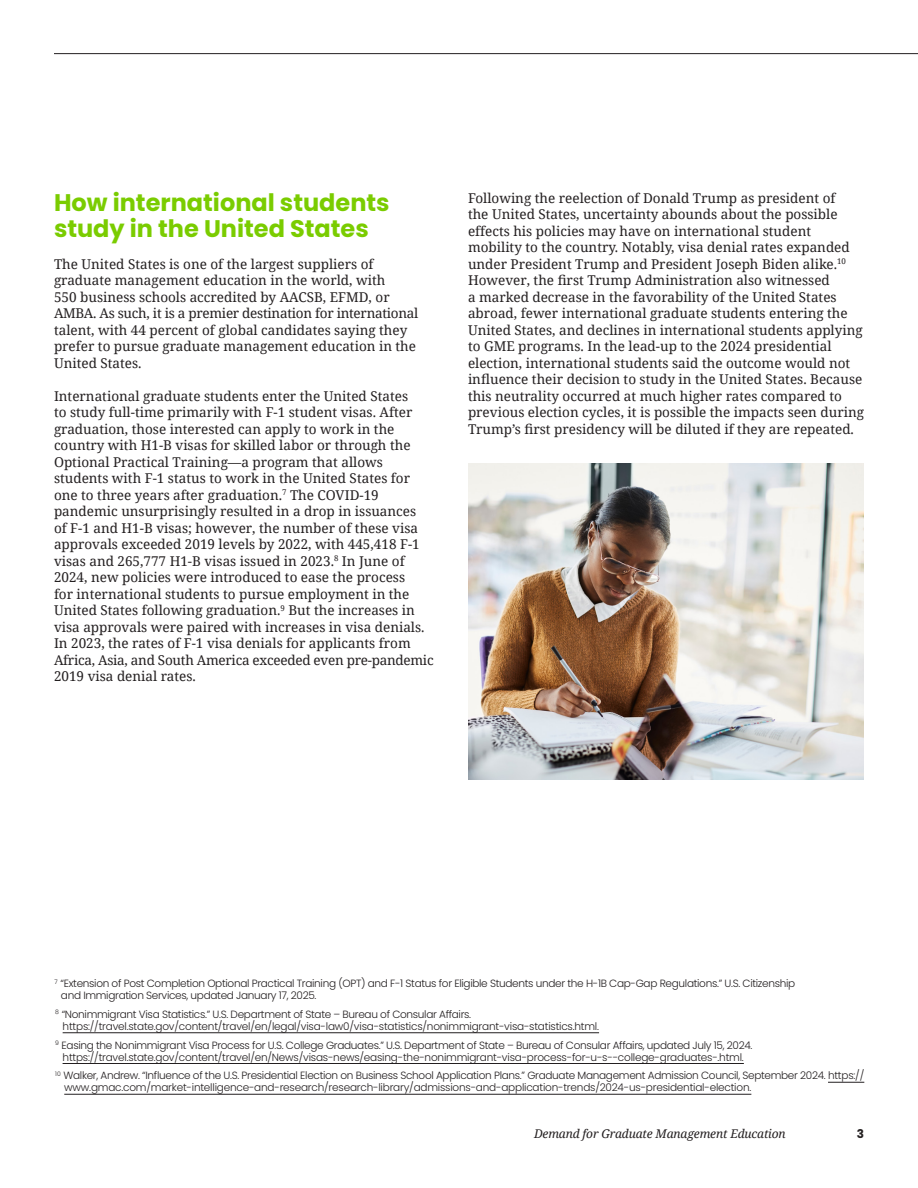
<style>
.page{position:relative;width:918px;height:1188px;background:#fff}
.page>*{position:absolute;margin:0;border:0;box-sizing:border-box;transform-origin:0 0}
.SUBHEADS{font:700 24px/25.5px "Poppins";color:#7acc00}
.body_copy{font:13.5px/16.5px "Noto Serif";color:#231f20}
.t1{font:italic 12px "Noto Serif";letter-spacing:-.01em;color:#231f20}
.t2{font:700 12px "Poppins";color:#231f20}
.Footnotes{font:300 10.5px/12px "Poppins";letter-spacing:-.03em;color:#231f20}
</style>
<div class="page">
<hr style="left:63px;top:1032px;width:536px;height:1px;background:#231f20">
<hr style="left:63px;top:1063px;width:681px;height:1px;background:#231f20">
<hr style="left:828px;top:1082px;width:36px;height:1px;background:#231f20">
<hr style="left:64px;top:1094px;width:687px;height:1px;background:#231f20">
<img style="left:468px;top:464px;width:396px;height:316px">
<hr style="left:54px;top:53px;width:864px;height:1px;background:#231f20">
<p class="SUBHEADS" style="left:54px;top:190px;width:337px">How international students study in the United States</p>
<p class="body_copy" style="left:54px;top:255px;width:366px">The United States is one of the largest suppliers of graduate management education in the world, with<br>550 business schools accredited by AACSB, EFMD, or AMBA. As such, it is a premier destination for international talent, with 44 percent of global candidates saying they prefer to pursue graduate management education in the United States.</p>
<p class="body_copy" style="left:54px;top:387px;width:381px">International graduate students enter the United States<br>to study full-time primarily with F-1 student visas. After graduation, those interested can apply to work in the country with H1-B visas for skilled labor or through the Optional Practical Training—a program that allows students with F-1 status to work in the United States for one to three years after graduation.<sup>7</sup> The COVID-19 pandemic unsurprisingly resulted in a drop in issuances<br>of F-1 and H1-B visas; however, the number of these visa approvals exceeded 2019 levels by 2022, with 445,418 F-1 visas and 265,777 H1-B visas issued in 2023.<sup>8</sup> In June of 2024, new policies were introduced to ease the process<br>for international students to pursue employment in the United States following graduation.<sup>9</sup> But the increases in visa approvals were paired with increases in visa denials.<br>In 2023, the rates of F-1 visa denials for applicants from Africa, Asia, and South America exceeded even pre-pandemic 2019 visa denial rates.</p>
<p class="body_copy" style="left:468px;top:189px;width:398px">Following the reelection of Donald Trump as president of<br>the United States, uncertainty abounds about the possible effects his policies may have on international student mobility to the country. Notably, visa denial rates expanded under President Trump and President Joseph Biden alike.<sup>10<br></sup>However, the first Trump Administration also witnessed<br>a marked decrease in the favorability of the United States abroad, fewer international graduate students entering the United States, and declines in international students applying to GME programs. In the lead-up to the 2024 presidential election, international students said the outcome would not influence their decision to study in the United States. Because this neutrality occurred at much higher rates compared to previous election cycles, it is possible the impacts seen during Trump’s first presidency will be diluted if they are repeated.</p>
<p class="Footnotes" style="left:61px;top:977px;width:736px;text-indent:-6px"><sup>7</sup> “Extension of Post Completion Optional Practical Training (OPT) and F-1 Status for Eligible Students under the H-1B Cap-Gap Regulations.” U.S. Citizenship and Immigration Services, updated January 17, 2025.</p>
<p class="Footnotes" style="left:63px;top:1008px;width:538px;text-indent:-7px"><sup>8</sup> “Nonimmigrant Visa Statistics.” U.S. Department of State – Bureau of Consular Affairs. https://travel.state.gov/content/travel/en/legal/visa-law0/visa-statistics/nonimmigrant-visa-statistics.html.</p>
<p class="Footnotes" style="left:55px;top:1039px;width:699px;text-align:center"><sup>9</sup> Easing the Nonimmigrant Visa Process for U.S. College Graduates.” U.S. Department of State – Bureau of Consular Affairs, updated July 15, 2024. https://travel.state.gov/content/travel/en/News/visas-news/easing-the-nonimmigrant-visa-process-for-u-s--college-graduates-.html.</p>
<p class="Footnotes" style="left:64px;top:1070px;width:802px;text-indent:-9px"><sup>10</sup> Walker, Andrew. “Influence of the U.S. Presidential Election on Business School Application Plans.” Graduate Management Admission Council, September 2024. https:// www.gmac.com/market-intelligence-and-research/research-library/admissions-and-application-trends/2024-us-presidential-election.</p>
<p class="t1" style="left:534px;top:1126px;width:253px">Demand for Graduate Management Education</p>
<p class="t2" style="left:857px;top:1127px;width:9px">3</p>
</div>
